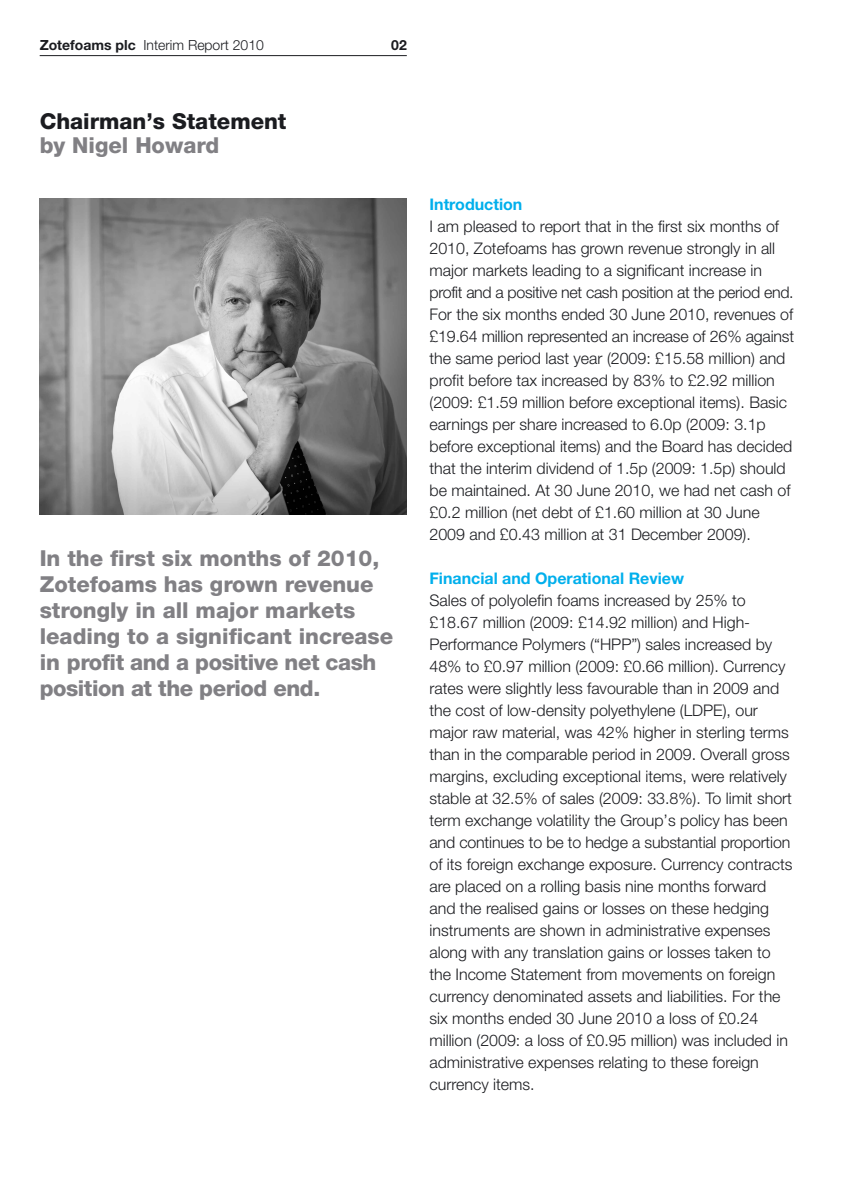
<style>
.page{position:relative;width:842px;height:1191px;background:#fff}
.page>*{position:absolute;margin:0;border:0;box-sizing:border-box;transform-origin:0 0}
.t1{font:800 22px/26px "Helvetica Neue";color:#818084}
.t2{font:800 22px "Helvetica Neue";color:#1b1c20}
.t3{font:300 16px/22px "Helvetica Neue";color:#1b1c20}
.t4{font:700 16px "Helvetica Neue";color:#00afec}
.t5{font:300 14px "Helvetica Neue";color:#1b1c20}
.t6{font:700 14px "Helvetica Neue";color:#1b1c20}
.s1{font-weight:700}
</style>
<div class="page">
<img style="left:40px;top:198px;width:367px;height:316px">
<hr style="left:40px;top:55px;width:367px;height:1px;background:#1b1c20">
<p class="t5" style="left:40px;top:40px;width:226px"><span class="s1">Zotefoams plc</span> Interim Report 2010</p>
<p class="t6" style="left:391px;top:40px;width:17px">02</p>
<h1 class="t2" style="left:40px;top:113px;width:248px">Chairman’s Statement</h1>
<h1 class="t1" style="left:40px;top:134px;width:181px">by Nigel Howard</h1>
<h1 class="t1" style="left:40px;top:547px;width:355px">In the first six months of 2010,<br>Zotefoams has grown revenue strongly in all major markets leading to a significant increase in profit and a positive net cash position at the period end.</h1>
<p class="t4" style="left:429px;top:198px;width:94px">Introduction</p>
<p class="t3" style="left:429px;top:217px;width:366px">I am pleased to report that in the first six months of 2010, Zotefoams has grown revenue strongly in all major markets leading to a significant increase in profit and a positive net cash position at the period end.<br>For the six months ended 30 June 2010, revenues of £19.64 million represented an increase of 26% against the same period last year (2009: £15.58 million) and profit before tax increased by 83% to £2.92 million (2009: £1.59 million before exceptional items). Basic earnings per share increased to 6.0p (2009: 3.1p before exceptional items) and the Board has decided that the interim dividend of 1.5p (2009: 1.5p) should be maintained. At 30 June 2010, we had net cash of £0.2 million (net debt of £1.60 million at 30 June 2009 and £0.43 million at 31 December 2009).</p>
<p class="t4" style="left:429px;top:572px;width:256px">Financial and Operational Review</p>
<p class="t3" style="left:429px;top:591px;width:364px">Sales of polyolefin foams increased by 25% to £18.67 million (2009: £14.92 million) and High-Performance Polymers (“HPP”) sales increased by 48% to £0.97 million (2009: £0.66 million). Currency rates were slightly less favourable than in 2009 and the cost of low-density polyethylene (LDPE), our major raw material, was 42% higher in sterling terms than in the comparable period in 2009. Overall gross margins, excluding exceptional items, were relatively stable at 32.5% of sales (2009: 33.8%). To limit short term exchange volatility the Group’s policy has been and continues to be to hedge a substantial proportion of its foreign exchange exposure. Currency contracts are placed on a rolling basis nine months forward and the realised gains or losses on these hedging instruments are shown in administrative expenses along with any translation gains or losses taken to the Income Statement from movements on foreign currency denominated assets and liabilities. For the six months ended 30 June 2010 a loss of £0.24 million (2009: a loss of £0.95 million) was included in administrative expenses relating to these foreign currency items.</p>
</div>
